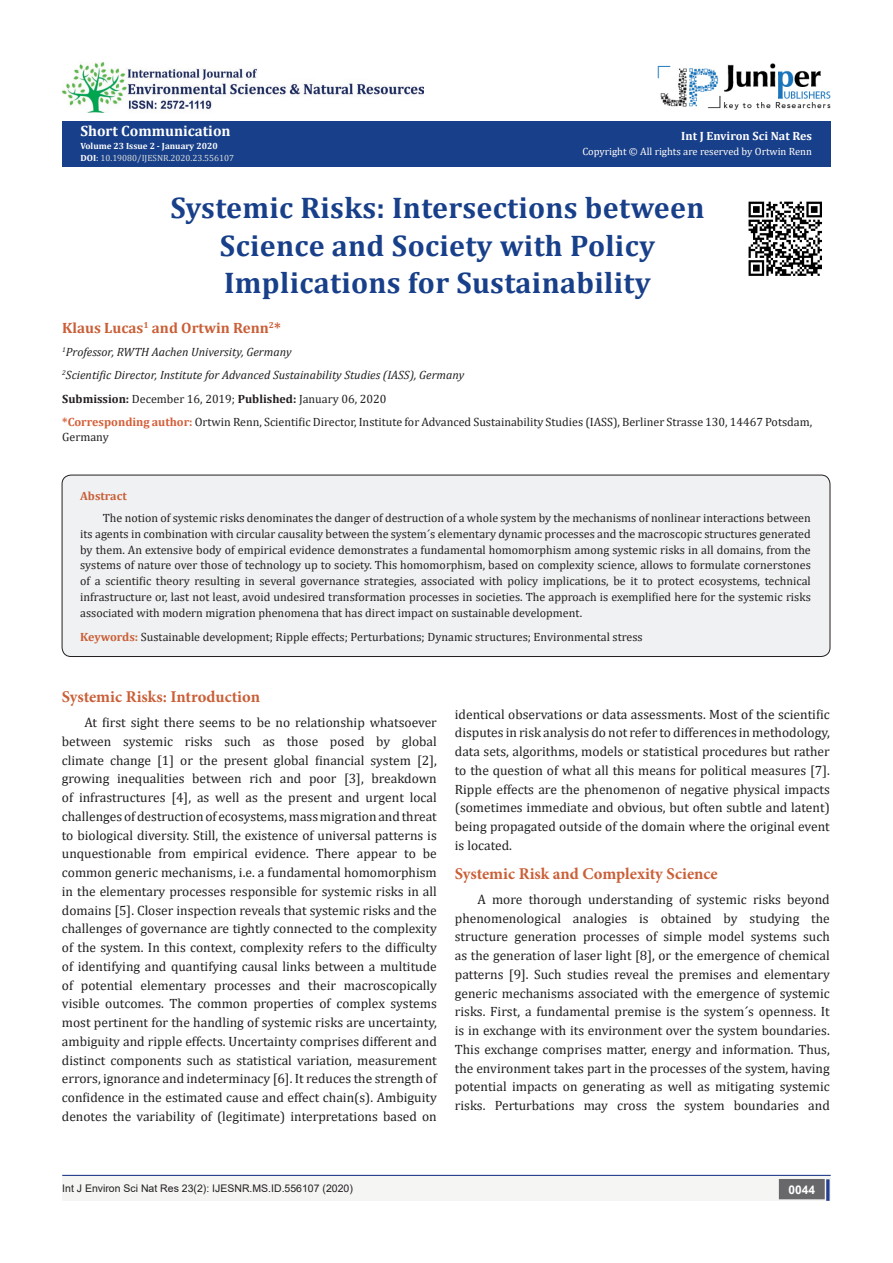
<style>
.page{position:relative;width:893px;height:1263px;background:#fff}
.page>*{position:absolute;margin:0;border:0;box-sizing:border-box;transform-origin:0 0}
.t1{font:700 30px "Cambria";letter-spacing:.01em;color:#183f89}
.List_Paragraph{font:700 16.5px "Minion Pro";letter-spacing:-.005em;color:#ca5f37}
.t2{font:700 15px "Cambria";color:#ca5f37}
.t3{font:700 15px "Cambria";color:#fff}
.t4{font:13.5px/18.8px "Cambria";color:#231f20;text-align:justify}
.t5{font:12px/15.8px "Cambria";color:#231f20;text-align:justify}
.t6{font:italic 12px "Cambria";color:#231f20}
.t7{font:700 12px "Cambria";color:#fff}
.t8{font:700 12px "Cambria";color:#ca5f37}
.t9{font:700 12px "Arial";color:#fff}
.t10{font:10.5px "Arial";color:#231f20}
.t11{font:10.5px "Cambria";color:#fffefc}
.t12{font:9px "Cambria";color:#d5dbdb}
.t13{font:700 9px "Cambria";color:#fff}
.s1{font-weight:700;color:#fff}
.s2{color:#fff}
.s3{font-weight:700}
.s4{font-weight:700;color:#d55e37}
.s5{font-weight:700;color:#ca5f37}
</style>
<div class="page">
<div style="left:62px;top:1175px;width:494px;height:26px;background:#f5f5f4"></div>
<img style="left:657px;top:63px;width:173px;height:47px">
<div style="left:503px;top:1176px;width:328px;height:25px;background:#f5f5f4"></div>
<div style="left:780px;top:1180px;width:44px;height:18px;background:#68676a"></div>
<div style="left:779px;top:1179px;width:46px;height:20px;border:2px solid #68676a"></div>
<div style="left:826px;top:1179px;width:3px;height:22px;background:#253f8e;border:2px solid #253f8e"></div>
<hr style="left:62px;top:1175px;width:769px;height:1px;background:#253f8e">
<img style="left:62px;top:62px;width:362px;height:51px">
<div style="left:62px;top:475px;width:768px;height:181px;background:#f0f1f2;border-radius:9px"></div>
<div style="left:62px;top:475px;width:768px;height:182px;border:1px solid #231f20;border-radius:9px"></div>
<div style="left:62px;top:122px;width:769px;height:45px;background:#183f89"></div>
<img style="left:748px;top:201px;width:74px;height:75px">
<p class="t3" style="left:80px;top:121px;width:152px">Short Communication</p>
<p class="t13" style="left:80px;top:139px;width:139px">Volume 23 Issue 2 - January 2020</p>
<p class="t12" style="left:80px;top:153px;width:155px"><span class="s1">DOI</span><span class="s2">:</span> 10.19080/IJESNR.2020.23.556107</p>
<p class="t7" style="left:681px;top:127px;width:132px">Int J Environ Sci Nat Res</p>
<p class="t11" style="left:582px;top:146px;width:231px">Copyright © All rights are reserved by Ortwin Renn</p>
<p class="t1" style="left:170px;top:187px;width:536px">Systemic Risks: Intersections between</p>
<p class="t1" style="left:220px;top:224px;width:437px">Science and Society with Policy</p>
<p class="t1" style="left:224px;top:262px;width:428px">Implications for Sustainability</p>
<p class="t2" style="left:62px;top:317px;width:220px">Klaus Lucas<sup>1</sup> and Ortwin Renn<sup>2</sup>*</p>
<p class="t6" style="left:62px;top:343px;width:231px"><sup>1</sup>Professor, RWTH Aachen University, Germany</p>
<p class="t6" style="left:62px;top:367px;width:403px"><sup>2</sup>Scientific Director, Institute for Advanced Sustainability Studies (IASS), Germany</p>
<p class="t5" style="left:62px;top:391px;width:326px"><span class="s3">Submission:</span> December 16, 2019; <span class="s3">Published:</span> January 06, 2020</p>
<p class="t5" style="left:62px;top:415px;width:751px;line-height:14.4px"><span class="s4">*Corresponding author:</span> Ortwin Renn, Scientific Director, Institute for Advanced Sustainability Studies (IASS), Berliner Strasse 130, 14467 Potsdam,<br>Germany</p>
<p class="t8" style="left:80px;top:488px;width:48px">Abstract</p>
<p class="t5" style="left:80px;top:510px;width:732px;text-indent:22px">The notion of systemic risks denominates the danger of destruction of a whole system by the mechanisms of nonlinear interactions between its agents in combination with circular causality between the system´s elementary dynamic processes and the macroscopic structures generated by them. An extensive body of empirical evidence demonstrates a fundamental homomorphism among systemic risks in all domains, from the systems of nature over those of technology up to society. This homomorphism, based on complexity science, allows to formulate cornerstones of a scientific theory resulting in several governance strategies, associated with policy implications, be it to protect ecosystems, technical infrastructure or, last not least, avoid undesired transformation processes in societies. The approach is exemplified here for the systemic risks associated with modern migration phenomena that has direct impact on sustainable development.</p>
<p class="t5" style="left:80px;top:629px;width:564px"><span class="s5">Keywords:</span> Sustainable development; Ripple effects; Perturbations; Dynamic structures; Environmental stress</p>
<p class="List_Paragraph" style="left:62px;top:685px;width:200px">Systemic Risks: Introduction</p>
<p class="t4" style="left:62px;top:713px;width:376px;text-indent:22px">At first sight there seems to be no relationship whatsoever between systemic risks such as those posed by global climate change [1] or the present global financial system [2], growing inequalities between rich and poor [3], breakdown of infrastructures [4], as well as the present and urgent local challenges of destruction of ecosystems, mass migration and threat to biological diversity. Still, the existence of universal patterns is unquestionable from empirical evidence. There appear to be common generic mechanisms, i.e. a fundamental homomorphism in the elementary processes responsible for systemic risks in all domains [5]. Closer inspection reveals that systemic risks and the challenges of governance are tightly connected to the complexity of the system. In this context, complexity refers to the difficulty of identifying and quantifying causal links between a multitude of potential elementary processes and their macroscopically visible outcomes. The common properties of complex systems most pertinent for the handling of systemic risks are uncertainty, ambiguity and ripple effects. Uncertainty comprises different and distinct components such as statistical variation, measurement errors, ignorance and indeterminacy [6]. It reduces the strength of confidence in the estimated cause and effect chain(s). Ambiguity denotes the variability of (legitimate) interpretations based on</p>
<p class="t4" style="left:455px;top:705px;width:376px">identical observations or data assessments. Most of the scientific disputes in risk analysis do not refer to differences in methodology, data sets, algorithms, models or statistical procedures but rather to the question of what all this means for political measures [7].<br>Ripple effects are the phenomenon of negative physical impacts (sometimes immediate and obvious, but often subtle and latent) being propagated outside of the domain where the original event is located.</p>
<p class="List_Paragraph" style="left:455px;top:862px;width:264px">Systemic Risk and Complexity Science</p>
<p class="t4" style="left:455px;top:890px;width:376px;text-indent:22px">A more thorough understanding of systemic risks beyond phenomenological analogies is obtained by studying the structure generation processes of simple model systems such as the generation of laser light [8], or the emergence of chemical patterns [9]. Such studies reveal the premises and elementary generic mechanisms associated with the emergence of systemic risks. First, a fundamental premise is the system´s openness. It is in exchange with its environment over the system boundaries.<br>This exchange comprises matter, energy and information. Thus, the environment takes part in the processes of the system, having potential impacts on generating as well as mitigating systemic risks. Perturbations may cross the system boundaries and</p>
<p class="t10" style="left:62px;top:1181px;width:292px">Int J Environ Sci Nat Res 23(2): IJESNR.MS.ID.556107 (2020)</p>
<p class="t9" style="left:788px;top:1181px;width:28px">0044</p>
</div>
